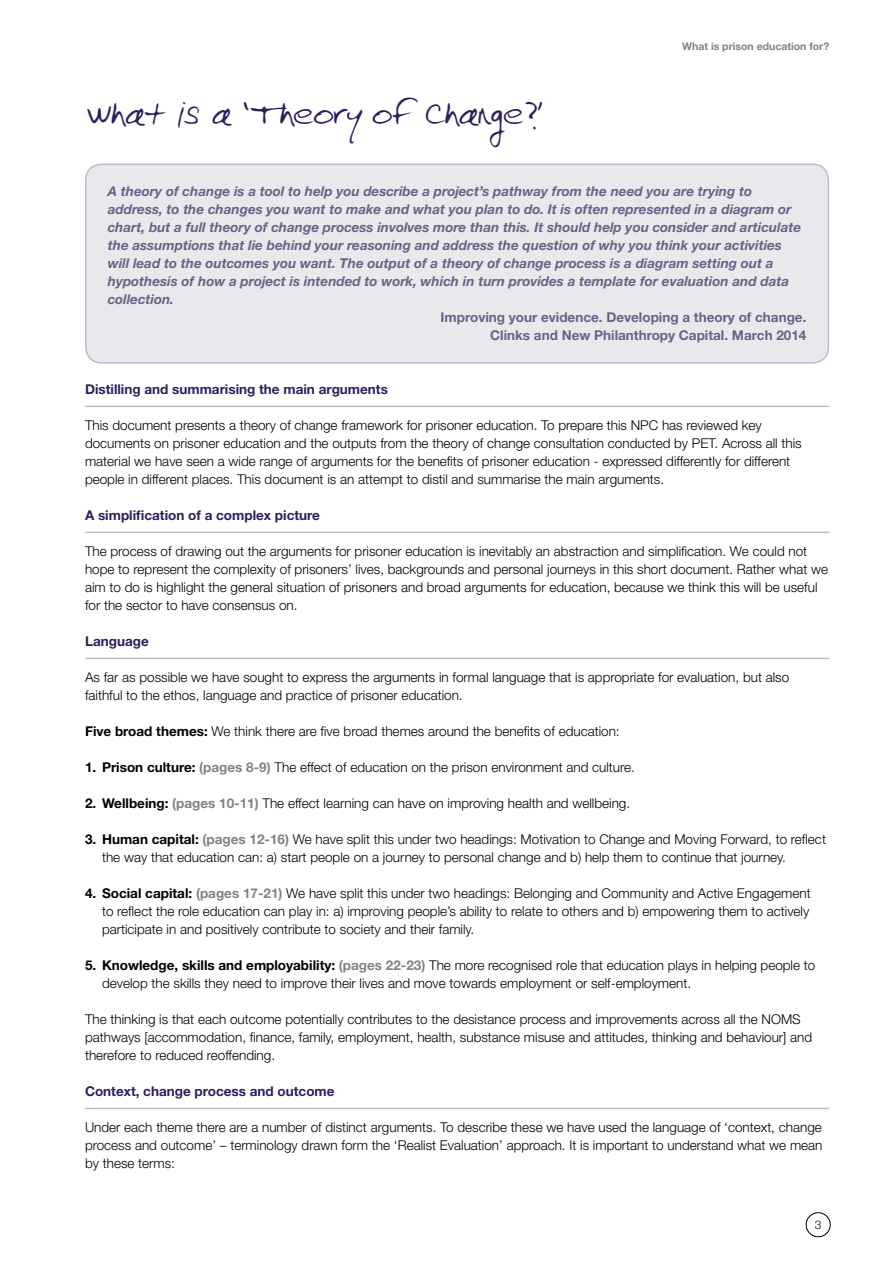
<style>
.page{position:relative;width:893px;height:1263px;background:#fff}
.page>*{position:absolute;margin:0;border:0;box-sizing:border-box;transform-origin:0 0}
.t1{font:30px "Ernest Script";color:#26225e}
.t2{font:300 13.5px/18px "Helvetica Neue LT";color:#000}
.t3{font:italic 700 13.5px/18px "Helvetica Neue LT";color:#6a6189}
.t4{font:700 13.5px "Helvetica Neue LT";color:#26225e}
.t5{font:700 13.5px/18px "Helvetica Neue LT";color:#6a6189;text-align:right}
.t6{font:300 12px "Helvetica Neue";color:#000}
.t7{font:700 10.5px "Helvetica Neue LT";color:#808285}
.s1{font-weight:700}
.s2{font-weight:700;color:#808285}
</style>
<div class="page">
<div style="left:806px;top:1212px;width:25px;height:25px;border:1px solid #000;border-radius:50%"></div>
<hr style="left:85px;top:406px;width:744px;height:1px;background:#bebacc">
<hr style="left:85px;top:532px;width:744px;height:1px;background:#bebacc">
<hr style="left:85px;top:658px;width:744px;height:1px;background:#bebacc">
<hr style="left:85px;top:1108px;width:744px;height:1px;background:#bebacc">
<div style="left:86px;top:164px;width:742px;height:199px;background:#eae8ed;border-radius:16px"></div>
<div style="left:85px;top:164px;width:744px;height:200px;border:2px solid #bebacc;border-radius:16px"></div>
<p class="t7" style="left:682px;top:40px;width:148px">What is prison education for?</p>
<h1 class="t1" style="left:85px;top:96px;width:459px">What is a ‘Theory of Change?’</h1>
<p class="t3" style="left:108px;top:182px;width:695px">A theory of change is a tool to help you describe a project’s pathway from the need you are trying to address, to the changes you want to make and what you plan to do. It is often represented in a diagram or chart, but a full theory of change process involves more than this. It should help you consider and articulate the assumptions that lie behind your reasoning and address the question of why you think your activities will lead to the outcomes you want. The output of a theory of change process is a diagram setting out a hypothesis of how a project is intended to work, which in turn provides a template for evaluation and data collection.</p>
<p class="t5" style="left:441px;top:308px;width:367px">Improving your evidence. Developing a theory of change.<br>Clinks and New Philanthropy Capital. March 2014</p>
<p class="t4" style="left:85px;top:381px;width:304px">Distilling and summarising the main arguments</p>
<p class="t2" style="left:85px;top:416px;width:718px">This document presents a theory of change framework for prisoner education. To prepare this NPC has reviewed key documents on prisoner education and the outputs from the theory of change consultation conducted by PET. Across all this material we have seen a wide range of arguments for the benefits of prisoner education - expressed differently for different people in different places. This document is an attempt to distil and summarise the main arguments.</p>
<p class="t4" style="left:85px;top:507px;width:236px">A simplification of a complex picture</p>
<p class="t2" style="left:85px;top:542px;width:745px">The process of drawing out the arguments for prisoner education is inevitably an abstraction and simplification. We could not hope to represent the complexity of prisoners’ lives, backgrounds and personal journeys in this short document. Rather what we aim to do is highlight the general situation of prisoners and broad arguments for education, because we think this will be useful for the sector to have consensus on.</p>
<p class="t4" style="left:85px;top:633px;width:65px">Language</p>
<p class="t2" style="left:85px;top:668px;width:706px">As far as possible we have sought to express the arguments in formal language that is appropriate for evaluation, but also faithful to the ethos, language and practice of prisoner education.</p>
<p class="t2" style="left:85px;top:722px;width:536px"><span class="s1">Five broad themes:</span> We think there are five broad themes around the benefits of education:</p>
<p class="t2" style="left:85px;top:758px;width:551px"><span class="s1">1. Prison culture:</span> <span class="s2">(pages 8-9)</span> The effect of education on the prison environment and culture.</p>
<p class="t2" style="left:85px;top:794px;width:547px"><span class="s1">2. Wellbeing:</span> <span class="s2">(pages 10-11)</span> The effect learning can have on improving health and wellbeing.</p>
<p class="t2" style="left:102px;top:830px;width:725px;text-indent:-17px"><span class="s1">3. Human capital:</span> <span class="s2">(pages 12-16)</span> We have split this under two headings: Motivation to Change and Moving Forward, to reflect the way that education can: a) start people on a journey to personal change and b) help them to continue that journey.</p>
<p class="t2" style="left:102px;top:884px;width:710px;text-align:justify;text-indent:-17px"><span class="s1">4. Social capital:</span> <span class="s2">(pages 17-21)</span> We have split this under two headings: Belonging and Community and Active Engagement to reflect the role education can play in: a) improving people’s ability to relate to others and b) empowering them to actively participate in and positively contribute to society and their family.</p>
<p class="t2" style="left:102px;top:956px;width:715px;text-indent:-17px"><span class="s1">5. Knowledge, skills and employability:</span> <span class="s2">(pages 22-23)</span> The more recognised role that education plays in helping people to develop the skills they need to improve their lives and move towards employment or self-employment.</p>
<p class="t2" style="left:85px;top:1010px;width:729px">The thinking is that each outcome potentially contributes to the desistance process and improvements across all the NOMS pathways [accommodation, finance, family, employment, health, substance misuse and attitudes, thinking and behaviour] and therefore to reduced reoffending.</p>
<p class="t4" style="left:85px;top:1083px;width:251px">Context, change process and outcome</p>
<p class="t2" style="left:85px;top:1118px;width:739px;text-align:justify">Under each theme there are a number of distinct arguments. To describe these we have used the language of ‘context, change process and outcome’ – terminology drawn form the ‘Realist Evaluation’ approach. It is important to understand what we mean by these terms:</p>
<p class="t6" style="left:815px;top:1215px;width:8px">3</p>
</div>
